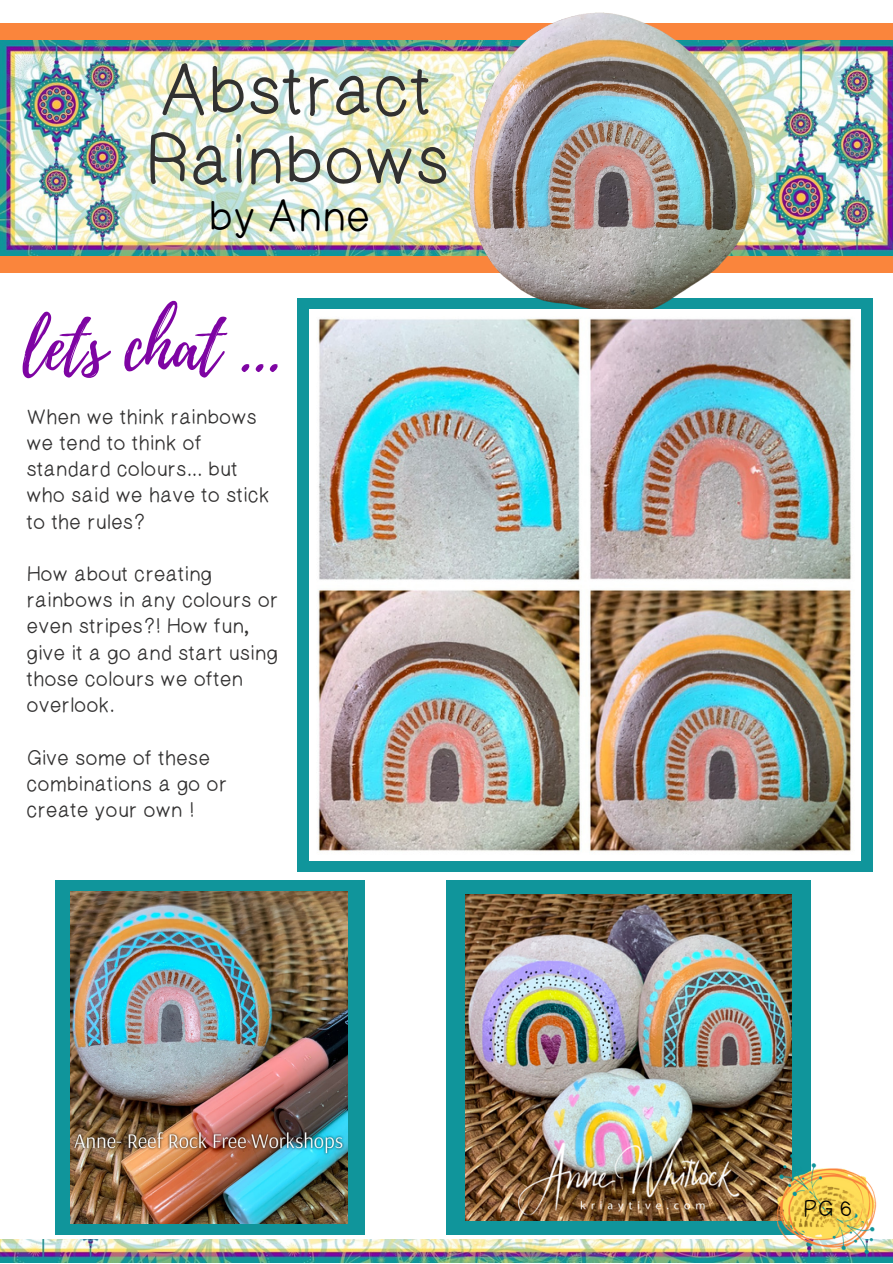
<style>
.page{position:relative;width:893px;height:1264px;background:#fff}
.page>*{position:absolute;margin:0;border:0;box-sizing:border-box;transform-origin:0 0}
.t1{font:67.5px/69.8px "sharpie";color:#323131}
.t2{font:64.5px "Playlist Script";color:#7e04a3}
.t3{font:42px "sharpie";color:#000}
.t4{font:21px "sharpie";color:#000}
.t5{font:20.25px/26.2px "sharpie";color:#323131}
</style>
<div class="page">
<div style="left:0;top:24px;width:892px;height:249px;background:#fa853c"></div>
<img style="left:0;top:40px;width:892px;height:215px">
<div style="left:55px;top:880px;width:309px;height:354px;background:#10959b"></div>
<div style="left:297px;top:298px;width:576px;height:574px;background:#10959b"></div>
<img style="left:407px;top:12px;width:370px;height:298px">
<img style="left:309px;top:310px;width:551px;height:550px">
<img style="left:71px;top:891px;width:276px;height:332px">
<div style="left:446px;top:880px;width:364px;height:354px;background:#10959b"></div>
<img style="left:465px;top:894px;width:326px;height:326px">
<img style="left:0;top:1239px;width:892px;height:23px">
<img style="left:777px;top:1152px;width:101px;height:102px">
<h1 class="t1" style="left:144px;top:55px;width:309px">Abstract<br>Rainbows</h1>
<h3 class="t3" style="left:209px;top:189px;width:164px">by Anne</h3>
<h2 class="t2" style="left:23px;top:301px;width:260px">lets chat ...</h2>
<p class="t5" style="left:27px;top:403px;width:244px">When we think rainbows we tend to think of standard colours... but who said we have to stick to the rules?</p>
<p class="t5" style="left:27px;top:560px;width:253px">How about creating rainbows in any colours or even stripes?! How fun, give it a go and start using those colours we often overlook.</p>
<p class="t5" style="left:27px;top:744px;width:202px">Give some of these combinations a go or create your own !</p>
<p class="t4" style="left:803px;top:1194px;width:51px">PG 6</p>
</div>
